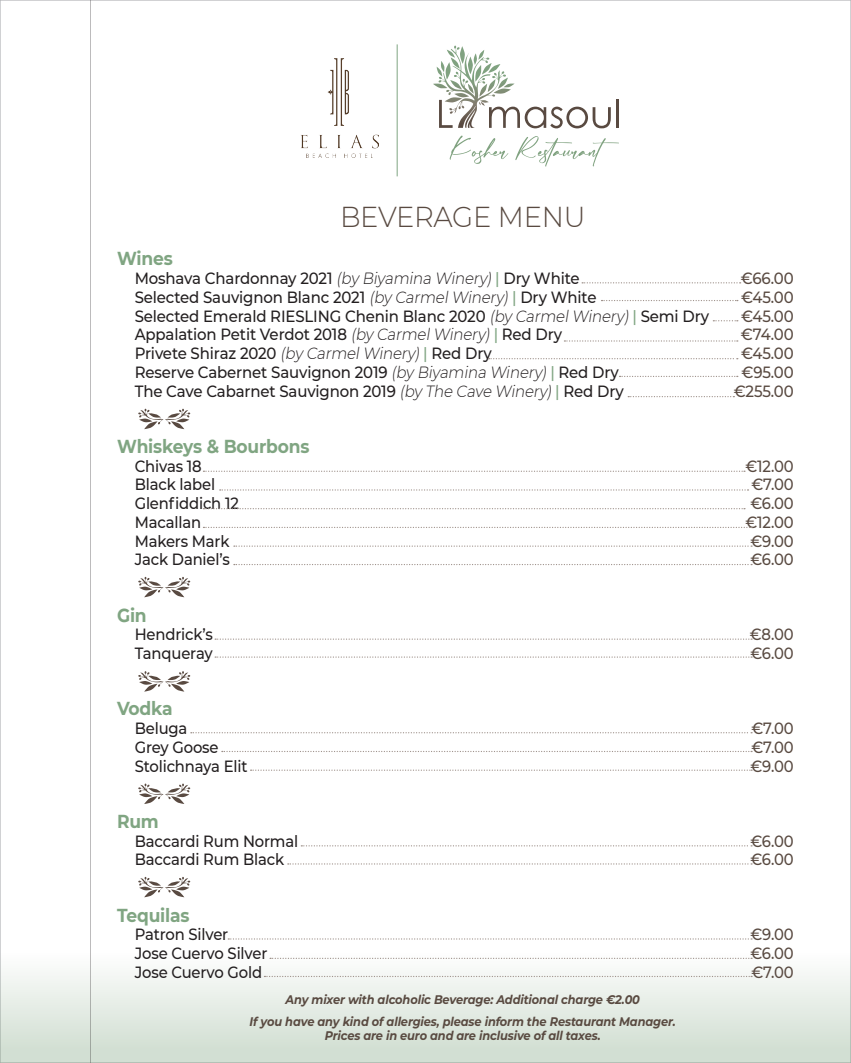
<style>
.page{position:relative;width:851px;height:1063px;background:#fff}
.page>*{position:absolute;margin:0;border:0;box-sizing:border-box;transform-origin:0 0}
.t1{font:300 28.75px "Montserrat";letter-spacing:-.01em;color:#594a41;scale:.95 1}
.t2{font:700 18.75px "Montserrat";letter-spacing:-.01em;color:#80a582;scale:.91 1}
.t3{font:500 16.25px "Montserrat";letter-spacing:-.01em;color:#231f20;scale:.92 1}
.t4{font:500 16.25px "Montserrat";letter-spacing:-.01em;color:#231f20;scale:.91 1}
.t5{font:500 16.25px "Montserrat";letter-spacing:-.01em;color:#594a41;scale:.91 1}
.t6{font:500 16.25px "Montserrat";letter-spacing:-.01em;color:#594a41;scale:.92 1}
.t7{font:italic 700 12.5px/22.1px "Montserrat";letter-spacing:-.01em;color:#594a41;text-align:center;scale:.91 1}
.s1{font-weight:300;font-style:italic}
.s2{color:#80a582}
</style>
<div class="page">
<div style="left:0;top:939px;width:850px;height:124px;background:linear-gradient(to bottom,#fff,#cedccf)"></div>
<svg style="left:138px;top:409px;width:52px;height:20px"></svg>
<svg style="left:138px;top:577px;width:52px;height:20px"></svg>
<svg style="left:138px;top:671px;width:52px;height:21px"></svg>
<svg style="left:138px;top:783px;width:52px;height:21px"></svg>
<svg style="left:138px;top:877px;width:52px;height:20px"></svg>
<svg style="left:582px;top:282px;width:158px;height:1px"></svg>
<svg style="left:601px;top:300px;width:136px;height:1px"></svg>
<svg style="left:713px;top:320px;width:24px;height:1px"></svg>
<svg style="left:564px;top:340px;width:173px;height:2px"></svg>
<svg style="left:488px;top:358px;width:249px;height:1px"></svg>
<svg style="left:203px;top:471px;width:541px;height:1px"></svg>
<svg style="left:220px;top:489px;width:528px;height:2px"></svg>
<svg style="left:203px;top:508px;width:541px;height:1px"></svg>
<svg style="left:203px;top:527px;width:549px;height:1px"></svg>
<svg style="left:234px;top:546px;width:518px;height:1px"></svg>
<svg style="left:234px;top:564px;width:518px;height:1px"></svg>
<svg style="left:215px;top:639px;width:537px;height:1px"></svg>
<svg style="left:215px;top:656px;width:537px;height:2px"></svg>
<svg style="left:191px;top:732px;width:561px;height:1px"></svg>
<svg style="left:222px;top:751px;width:530px;height:1px"></svg>
<svg style="left:250px;top:770px;width:502px;height:1px"></svg>
<svg style="left:301px;top:845px;width:451px;height:1px"></svg>
<svg style="left:288px;top:863px;width:464px;height:2px"></svg>
<svg style="left:228px;top:938px;width:524px;height:2px"></svg>
<svg style="left:270px;top:958px;width:482px;height:1px"></svg>
<svg style="left:264px;top:976px;width:488px;height:1px"></svg>
<svg style="left:619px;top:376px;width:118px;height:1px"></svg>
<svg style="left:628px;top:396px;width:106px;height:1px"></svg>
<svg style="left:90px;top:0;width:1px;height:1063px"></svg>
<img style="left:301px;top:59px;width:77px;height:99px">
<hr style="left:397px;top:44px;width:1px;height:132px;background:#80a582">
<hr style="left:616px;top:99px;width:2px;height:29px;background:#594a41">
<svg style="left:449px;top:135px;width:59px;height:29px"></svg>
<svg style="left:515px;top:136px;width:104px;height:31px"></svg>
<svg style="left:433px;top:46px;width:177px;height:82px"></svg>
<h1 class="t1" style="left:340px;top:197px;width:260px">BEVERAGE MENU</h1>
<p class="t2" style="left:117px;top:245px;width:63px">Wines</p>
<p class="t3" style="left:135px;top:267px;width:485px">Moshava Chardonnay 2021 <span class="s1">(by Biyamina Winery)</span><span class="s2">|</span> Dry White</p>
<p class="t6" style="left:740px;top:267px;width:59px">€66.00</p>
<p class="t3" style="left:135px;top:286px;width:503px">Selected Sauvignon Blanc 2021 <span class="s1">(by CarmelWinery)</span><span class="s2">|</span> Dry White</p>
<p class="t6" style="left:741px;top:286px;width:59px">€45.00</p>
<p class="t3" style="left:135px;top:305px;width:626px">Selected Emerald RIESLING Chenin Blanc 2020 <span class="s1">(by CarmelWinery)</span><span class="s2">|</span> Semi Dry</p>
<p class="t6" style="left:741px;top:305px;width:59px">€45.00</p>
<p class="t3" style="left:135px;top:323px;width:466px">Appalation Petit Verdot 2018 <span class="s1">(by CarmelWinery)</span><span class="s2">|</span> Red Dry</p>
<p class="t6" style="left:740px;top:323px;width:59px">€74.00</p>
<p class="t3" style="left:135px;top:342px;width:389px">Privete Shiraz 2020 <span class="s1">(by CarmelWinery)</span><span class="s2">|</span> Red Dry</p>
<p class="t6" style="left:741px;top:342px;width:59px">€45.00</p>
<p class="t3" style="left:135px;top:361px;width:528px">Reserve Cabernet Sauvignon 2019 <span class="s1">(by Biyamina Winery)</span><span class="s2">|</span> Red Dry</p>
<p class="t6" style="left:741px;top:361px;width:58px">€95.00</p>
<p class="t3" style="left:135px;top:380px;width:533px">The Cave Cabarnet Sauvignon 2019 <span class="s1">(by The Cave Winery)</span><span class="s2">|</span> Red Dry</p>
<p class="t6" style="left:733px;top:380px;width:67px">€255.00</p>
<p class="t2" style="left:117px;top:433px;width:213px">Whiskeys &amp; Bourbons</p>
<p class="t4" style="left:135px;top:455px;width:75px">Chivas 18</p>
<p class="t5" style="left:745px;top:455px;width:55px">€12.00</p>
<p class="t4" style="left:135px;top:473px;width:90px">Black label</p>
<p class="t5" style="left:751px;top:473px;width:48px">€7.00</p>
<p class="t4" style="left:135px;top:492px;width:116px">Glenfiddich 12</p>
<p class="t5" style="left:750px;top:492px;width:49px">€6.00</p>
<p class="t4" style="left:135px;top:511px;width:74px">Macallan</p>
<p class="t5" style="left:745px;top:511px;width:55px">€12.00</p>
<p class="t4" style="left:135px;top:530px;width:106px">Makers Mark</p>
<p class="t5" style="left:750px;top:530px;width:49px">€9.00</p>
<p class="t4" style="left:135px;top:548px;width:106px">Jack Daniel’s</p>
<p class="t5" style="left:750px;top:548px;width:49px">€6.00</p>
<p class="t2" style="left:117px;top:602px;width:34px">Gin</p>
<p class="t4" style="left:135px;top:623px;width:87px">Hendrick’s</p>
<p class="t5" style="left:749px;top:623px;width:50px">€8.00</p>
<p class="t4" style="left:135px;top:642px;width:87px">Tanqueray</p>
<p class="t5" style="left:750px;top:642px;width:49px">€6.00</p>
<p class="t2" style="left:117px;top:695px;width:63px">Vodka</p>
<p class="t4" style="left:135px;top:717px;width:59px">Beluga</p>
<p class="t5" style="left:751px;top:717px;width:48px">€7.00</p>
<p class="t4" style="left:135px;top:736px;width:94px">Grey Goose</p>
<p class="t5" style="left:751px;top:736px;width:48px">€7.00</p>
<p class="t4" style="left:135px;top:755px;width:125px">Stolichnaya Elit</p>
<p class="t5" style="left:750px;top:755px;width:49px">€9.00</p>
<p class="t2" style="left:117px;top:808px;width:47px">Rum</p>
<p class="t4" style="left:135px;top:830px;width:181px">Baccardi Rum Normal</p>
<p class="t5" style="left:750px;top:830px;width:49px">€6.00</p>
<p class="t4" style="left:135px;top:848px;width:166px">Baccardi Rum Black</p>
<p class="t5" style="left:750px;top:848px;width:49px">€6.00</p>
<p class="t2" style="left:117px;top:902px;width:81px">Tequilas</p>
<p class="t4" style="left:135px;top:923px;width:104px">Patron Silver</p>
<p class="t5" style="left:750px;top:923px;width:49px">€9.00</p>
<p class="t4" style="left:135px;top:942px;width:147px">Jose Cuervo Silver</p>
<p class="t5" style="left:750px;top:942px;width:49px">€6.00</p>
<p class="t4" style="left:135px;top:961px;width:142px">Jose Cuervo Gold</p>
<p class="t5" style="left:751px;top:961px;width:48px">€7.00</p>
<p class="t7" style="left:249px;top:988px;width:470px">Any mixer with alcoholic Beverage: Additional charge €2.00<br>If you have any kind of allergies, please inform the Restaurant Manager.</p>
<p class="t7" style="left:325px;top:1024px;width:305px">Prices are in euro and are inclusive of all taxes.</p>
</div>
